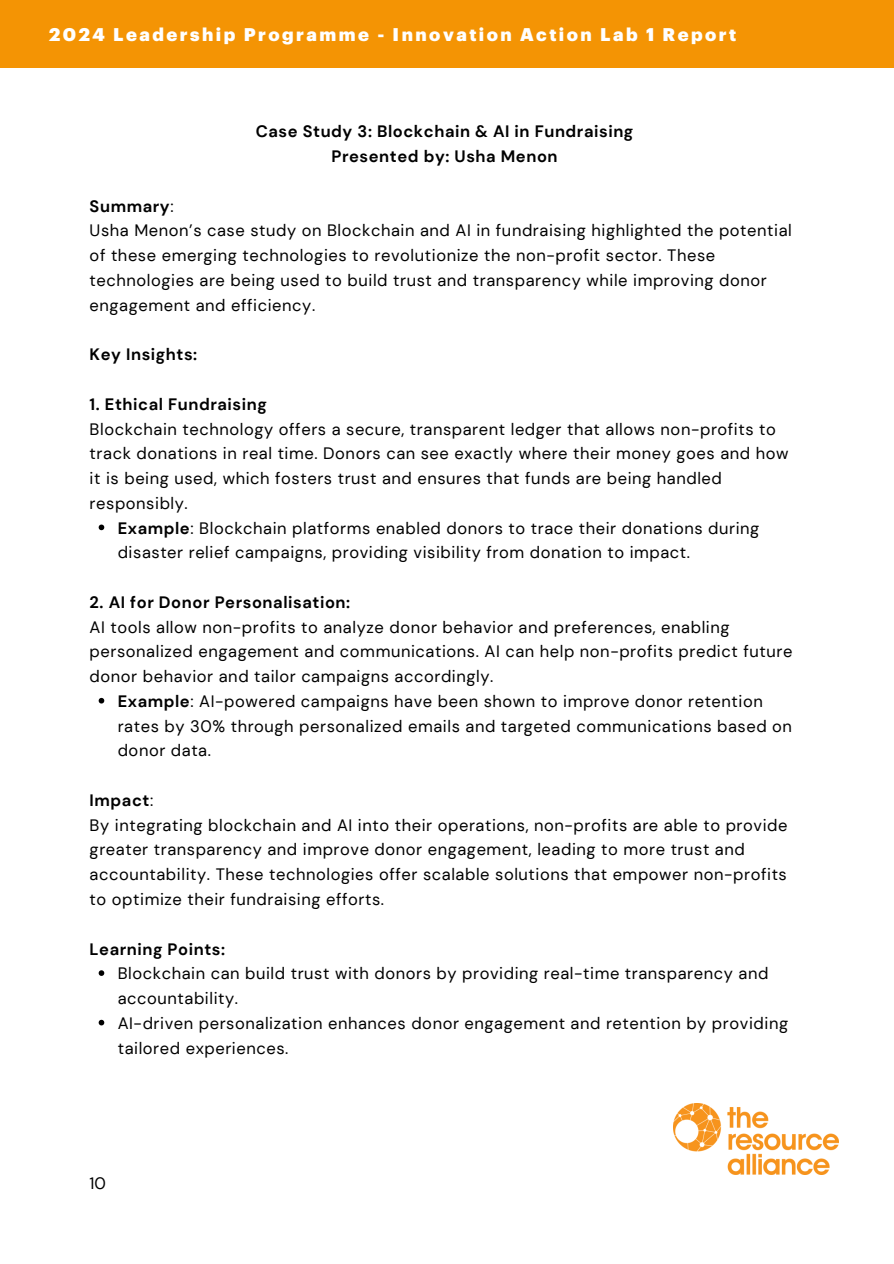
<style>
.page{position:relative;width:894px;height:1264px;background:#fff}
.page>*{position:absolute;margin:0;border:0;box-sizing:border-box;transform-origin:0 0}
.t1{font:900 18px "Graphik";letter-spacing:.135em;color:#fff}
.t2{font:16.5px/24.8px "DM Sans";letter-spacing:.035em;color:#000}
.t3{font:700 16.5px/24.8px "DM Sans";letter-spacing:.035em;color:#000;text-align:center}
.s1{font-weight:400}
.s2{font-weight:700}
</style>
<div class="page">
<svg style="left:99px;top:524px;width:5px;height:6px"></svg>
<svg style="left:99px;top:698px;width:5px;height:5px"></svg>
<svg style="left:99px;top:970px;width:5px;height:5px"></svg>
<svg style="left:99px;top:1019px;width:5px;height:6px"></svg>
<div style="left:0;top:0;width:893px;height:68px;background:#f49404"></div>
<img style="left:673px;top:1103px;width:165px;height:71px">
<p class="t1" style="left:49px;top:26px;width:688px">2024 Leadership Programme - Innovation Action Lab 1 Report</p>
<h1 class="t3" style="left:256px;top:119px;width:379px">Case Study 3: Blockchain &amp; AI in Fundraising<br>Presented by: Usha Menon</h1>
<h1 class="t3" style="left:90px;top:194px;width:85px">Summary<span class="s1">:</span></h1>
<p class="t2" style="left:90px;top:218px;width:703px">Usha Menon’s case study on Blockchain and AI in fundraising highlighted the potential of these emerging technologies to revolutionize the non-profit sector. These technologies are being used to build trust and transparency while improving donor engagement and efficiency.</p>
<p class="t3" style="left:90px;top:342px;width:109px">Key Insights:</p>
<h1 class="t3" style="left:90px;top:392px;width:178px">1. Ethical Fundraising</h1>
<p class="t2" style="left:90px;top:416px;width:700px">Blockchain technology offers a secure, transparent ledger that allows non-profits to track donations in real time. Donors can see exactly where their money goes and how it is being used, which fosters trust and ensures that funds are being handled responsibly.</p>
<p class="t2" style="left:118px;top:515px;width:643px"><span class="s2">Example</span>: Blockchain platforms enabled donors to trace their donations during disaster relief campaigns, providing visibility from donation to impact.</p>
<p class="t3" style="left:90px;top:590px;width:262px">2. AI for Donor Personalisation:</p>
<p class="t2" style="left:90px;top:614px;width:704px">AI tools allow non-profits to analyze donor behavior and preferences, enabling personalized engagement and communications. AI can help non-profits predict future donor behavior and tailor campaigns accordingly.</p>
<p class="t2" style="left:118px;top:689px;width:675px"><span class="s2">Example</span>: AI-powered campaigns have been shown to improve donor retention rates by 30% through personalized emails and targeted communications based on donor data.</p>
<p class="t3" style="left:90px;top:788px;width:65px">Impact<span class="s1">:</span></p>
<p class="t2" style="left:90px;top:812px;width:699px">By integrating blockchain and AI into their operations, non-profits are able to provide greater transparency and improve donor engagement, leading to more trust and accountability. These technologies offer scalable solutions that empower non-profits to optimize their fundraising efforts.</p>
<p class="t3" style="left:90px;top:936px;width:137px">Learning Points:</p>
<h1 class="t2" style="left:118px;top:961px;width:652px">Blockchain can build trust with donors by providing real-time transparency and accountability.</h1>
<p class="t2" style="left:118px;top:1010px;width:671px">AI-driven personalization enhances donor engagement and retention by providing tailored experiences.</p>
<p class="t2" style="left:89px;top:1171px;width:18px">10</p>
</div>
